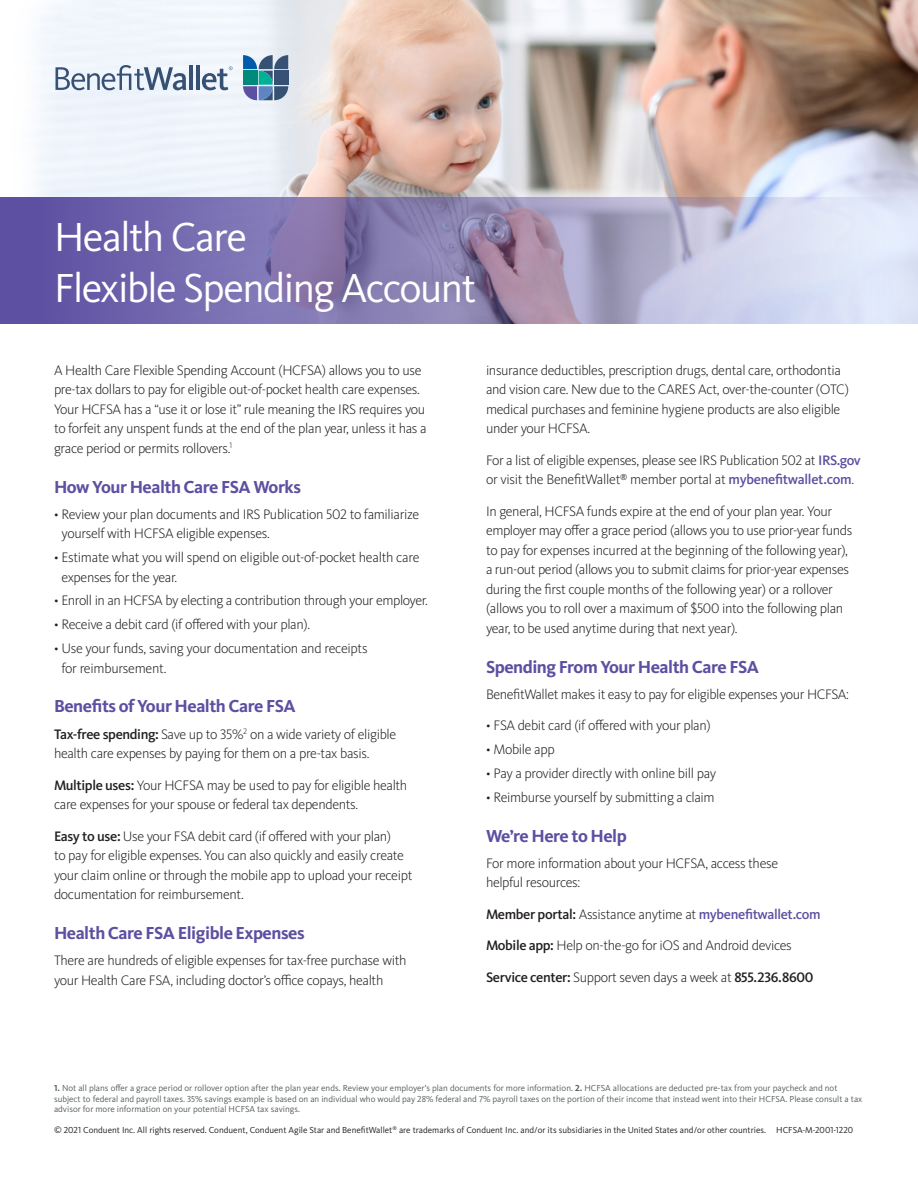
<style>
.page{position:relative;width:918px;height:1188px;background:#fff}
.page>*{position:absolute;margin:0;border:0;box-sizing:border-box;transform-origin:0 0}
.t1{font:42px/51px "Kievit Pro";letter-spacing:-.035em;color:#fff}
.t2{font:700 18px "Kievit Pro";letter-spacing:-.025em;color:#5d4fa1}
.t3{font:300 14.25px/19.5px "Kievit Pro";letter-spacing:-.025em;color:#231f20}
.t4{font:500 14.25px "Kievit Pro";letter-spacing:-.025em;color:#231f20}
.t5{font:9px/10.5px "Kievit Pro";color:#565e5f}
.t6{font:9px "Kievit Pro";color:#231f20}
.s1{font-weight:500}
.s2{font-weight:500;color:#5d4fa1}
.s3{font-weight:300}
.s4{font-weight:700}
</style>
<div class="page">
<img style="left:0;top:0;width:918px;height:324px">
<svg style="left:243px;top:55px;width:45px;height:45px;background:#5585a1"></svg>
<svg style="left:56px;top:65px;width:130px;height:25px"></svg>
<hr style="left:189px;top:65px;width:4px;height:25px;background:#365173">
<hr style="left:196px;top:65px;width:4px;height:25px;background:#365173">
<svg style="left:202px;top:66px;width:31px;height:24px"></svg>
<svg style="left:0;top:197px;width:918px;height:126px;background:#9a92bf"></svg>
<h1 class="t1" style="left:54px;top:211px;width:424px">Health Care<br>Flexible Spending Account</h1>
<p class="t3" style="left:54px;top:360px;width:374px">A Health Care Flexible Spending Account (HCFSA) allows you to use pre-tax dollars to pay for eligible out-of-pocket health care expenses.<br>Your HCFSA has a “use it or lose it” rule meaning the IRS requires you to forfeit any unspent funds at the end of the plan year, unless it has a grace period or permits rollovers.<sup>1</sup></p>
<p class="t2" style="left:54px;top:476px;width:249px">How Your Health Care FSA Works</p>
<p class="t3" style="left:62px;top:504px;width:359px;text-indent:-8px">• Review your plan documents and IRS Publication 502 to familiarize yourself with HCFSA eligible expenses.</p>
<p class="t3" style="left:62px;top:548px;width:360px;text-indent:-8px">• Estimate what you will spend on eligible out-of-pocket health care expenses for the year.</p>
<p class="t3" style="left:54px;top:591px;width:375px">• Enroll in an HCFSA by electing a contribution through your employer.</p>
<p class="t3" style="left:54px;top:615px;width:258px">• Receive a debit card (if offered with your plan).</p>
<p class="t3" style="left:62px;top:639px;width:308px;text-indent:-8px">• Use your funds, saving your documentation and receipts for reimbursement.</p>
<p class="t2" style="left:54px;top:696px;width:243px">Benefits of Your Health Care FSA</p>
<p class="t3" style="left:54px;top:724px;width:344px"><span class="s1">Tax-free spending:</span> Save up to 35%<sup>2</sup> on a wide variety of eligible health care expenses by paying for them on a pre-tax basis.</p>
<p class="t3" style="left:54px;top:775px;width:355px"><span class="s1">Multiple uses:</span> Your HCFSA may be used to pay for eligible health care expenses for your spouse or federal tax dependents.</p>
<p class="t3" style="left:54px;top:826px;width:360px"><span class="s1">Easy to use:</span> Use your FSA debit card (if offered with your plan)<br>to pay for eligible expenses. You can also quickly and easily create your claim online or through the mobile app to upload your receipt documentation for reimbursement.</p>
<p class="t2" style="left:54px;top:922px;width:252px">Health Care FSA Eligible Expenses</p>
<p class="t3" style="left:54px;top:951px;width:354px">There are hundreds of eligible expenses for tax-free purchase with your Health Care FSA, including doctor’s office copays, health</p>
<p class="t3" style="left:486px;top:360px;width:365px">insurance deductibles, prescription drugs, dental care, orthodontia and vision care. New due to the CARES Act, over-the-counter (OTC) medical purchases and feminine hygiene products are also eligible under your HCFSA.</p>
<p class="t3" style="left:486px;top:450px;width:376px">For a list of eligible expenses, please see IRS Publication 502 at <span class="s2">IRS.gov </span>or visit the BenefitWallet<sup>®</sup> member portal at <span class="s2">mybenefitwallet.com</span>.</p>
<p class="t3" style="left:486px;top:501px;width:368px">In general, HCFSA funds expire at the end of your plan year. Your employer may offer a grace period (allows you to use prior-year funds to pay for expenses incurred at the beginning of the following year), a run-out period (allows you to submit claims for prior-year expenses during the first couple months of the following year) or a rollover (allows you to roll over a maximum of $500 into the following plan year, to be used anytime during that next year).</p>
<p class="t2" style="left:486px;top:656px;width:274px">Spending From Your Health Care FSA</p>
<p class="t3" style="left:486px;top:684px;width:364px">BenefitWallet makes it easy to pay for eligible expenses your HCFSA:</p>
<p class="t3" style="left:486px;top:716px;width:226px">• FSA debit card (if offered with your plan)</p>
<p class="t3" style="left:486px;top:740px;width:70px">• Mobile app</p>
<p class="t3" style="left:486px;top:763px;width:232px">• Pay a provider directly with online bill pay</p>
<p class="t3" style="left:486px;top:787px;width:230px">• Reimburse yourself by submitting a claim</p>
<p class="t2" style="left:486px;top:825px;width:142px">We’re Here to Help</p>
<p class="t3" style="left:486px;top:853px;width:294px">For more information about your HCFSA, access these helpful resources:</p>
<p class="t3" style="left:486px;top:904px;width:336px"><span class="s1">Member portal:</span> Assistance anytime at <span class="s2">mybenefitwallet.com</span></p>
<p class="t3" style="left:486px;top:936px;width:307px"><span class="s1">Mobile app:</span> Help on-the-go for iOS and Android devices</p>
<p class="t4" style="left:486px;top:968px;width:329px">Service center: <span class="s3">Support seven days a week at</span> 855.236.8600</p>
<p class="t5" style="left:54px;top:1083px;width:810px"><span class="s4">1.</span> Not all plans offer a grace period or rollover option after the plan year ends. Review your employer’s plan documents for more information. <span class="s4">2.</span> HCFSA allocations are deducted pre-tax from your paycheck and not subject to federal and payroll taxes. 35% savings example is based on an individual who would pay 28% federal and 7% payroll taxes on the portion of their income that instead went into their HCFSA. Please consult a tax advisor for more information on your potential HCFSA tax savings.</p>
<p class="t6" style="left:54px;top:1125px;width:801px">© 2021 Conduent Inc. All rights reserved. Conduent, Conduent Agile Star and BenefitWallet<sup>®</sup> are trademarks of Conduent Inc. and/or its subsidiaries in the United States and/or other countries. HCFSA-M-2001-1220</p>
</div>
